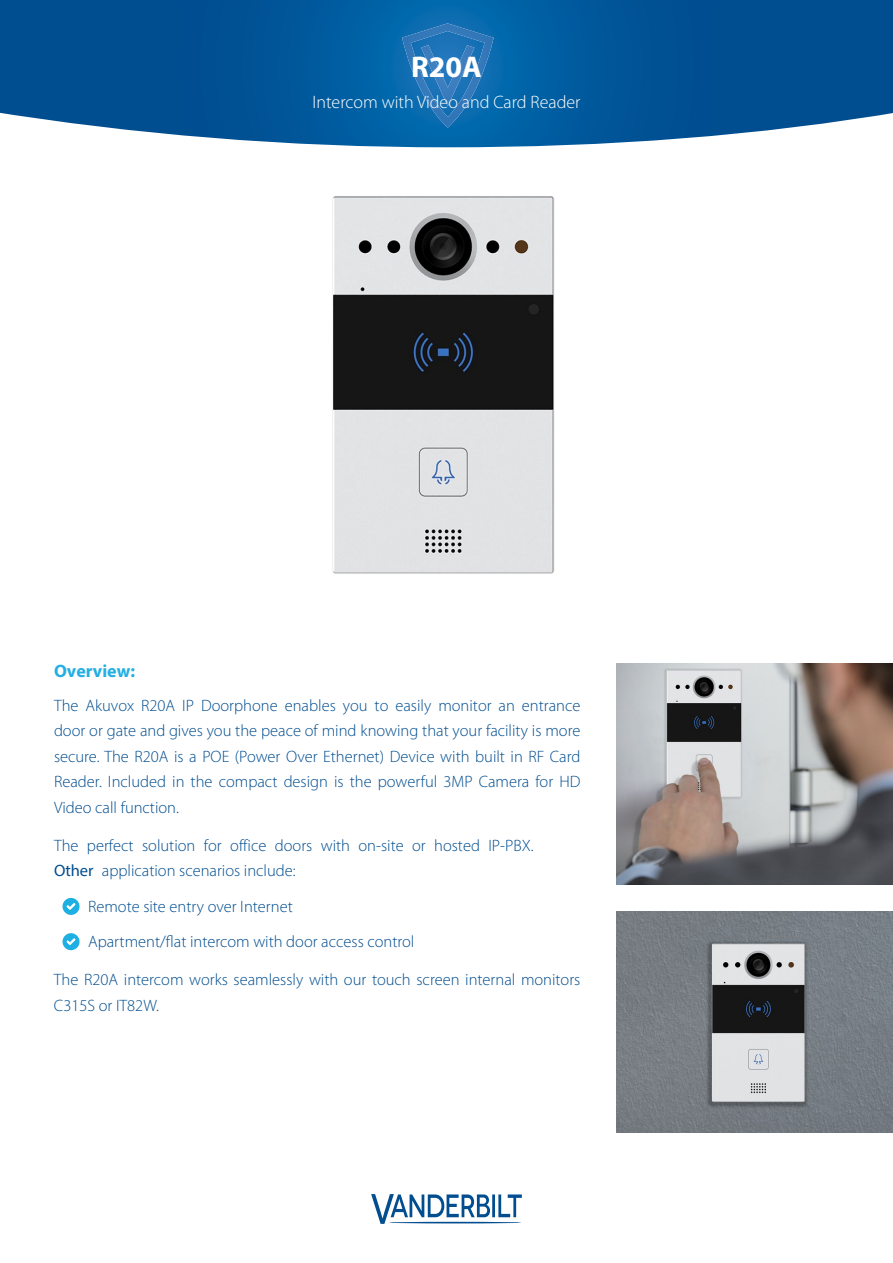
<style>
.page{position:relative;width:893px;height:1263px;background:#fff}
.page>*{position:absolute;margin:0;border:0;box-sizing:border-box;transform-origin:0 0}
.t1{font:700 30px "Myriad Pro";color:#fff}
.t2{font:300 18px "Myriad Pro";color:#fff}
.t3{font:700 18px "Myriad Pro";color:#24afe2}
.t4{font:300 16.5px/25.5px "Myriad Pro";color:#004d8f}
.s1{font-weight:400}
</style>
<div class="page">
<svg style="left:0;top:0;width:893px;height:147px;background:#14629f"></svg>
<svg style="left:402px;top:23px;width:92px;height:105px;background:#1f73b6"></svg>
<svg style="left:371px;top:1194px;width:151px;height:30px"></svg>
<hr style="left:389px;top:1222px;width:133px;height:1px;background:#004d8f;border-radius:50%">
<svg style="left:63px;top:898px;width:17px;height:17px"></svg>
<svg style="left:63px;top:933px;width:17px;height:17px"></svg>
<img style="left:332px;top:196px;width:223px;height:378px">
<img style="left:617px;top:912px;width:276px;height:221px">
<img style="left:617px;top:663px;width:276px;height:221px">
<h1 class="t1" style="left:411px;top:47px;width:72px">R20A</h1>
<p class="t2" style="left:312px;top:91px;width:270px">Intercom with Video and Card Reader</p>
<p class="t3" style="left:54px;top:659px;width:83px">Overview:</p>
<p class="t4" style="left:54px;top:692px;width:528px;text-align:justify">The Akuvox R20A IP Doorphone enables you to easily monitor an entrance door or gate and gives you the peace of mind knowing that your facility is more secure. The R20A is a POE (Power Over Ethernet) Device with built in RF Card Reader. Included in the compact design is the powerful 3MP Camera for HD Video call function.</p>
<p class="t4" style="left:54px;top:833px;width:481px;line-height:25px">The perfect solution for office doors with on-site or hosted IP-PBX.<br><span class="s1">Other</span> application scenarios include:</p>
<p class="t4" style="left:88px;top:889px;width:328px;line-height:35.2px">Remote site entry over Internet<br>Apartment/flat intercom with door access control</p>
<p class="t4" style="left:54px;top:967px;width:528px">The R20A intercom works seamlessly with our touch screen internal monitors<br>C315S or IT82W.</p>
</div>
